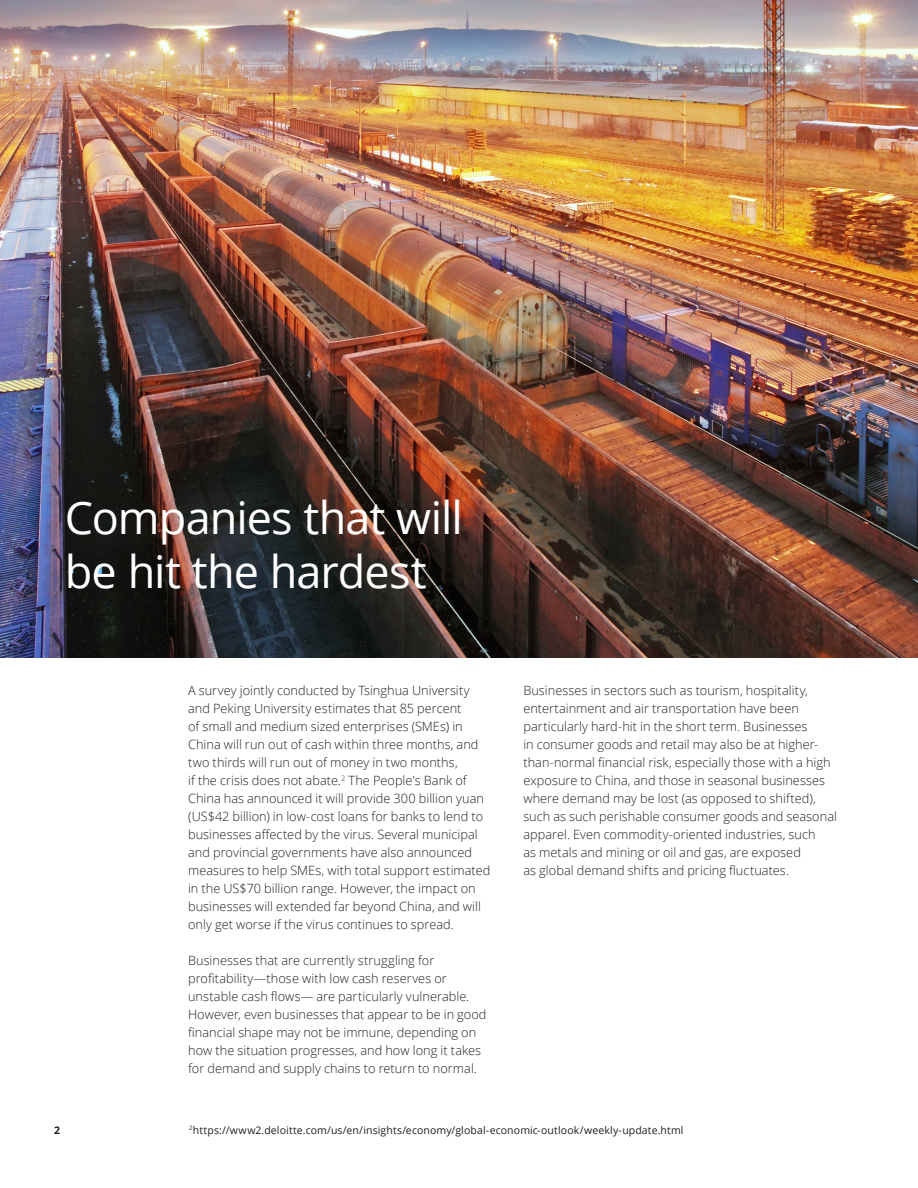
<style>
.page{position:relative;width:918px;height:1188px;background:#fff}
.page>*{position:absolute;margin:0;border:0;box-sizing:border-box;transform-origin:0 0}
.Story_heading_light{font:45px/54px "Open Sans";letter-spacing:-.02em;color:#fff}
.Body_copy__8_5_12pt{font:300 12.75px/18px "Open Sans";letter-spacing:.005em;color:#231f20}
.Subhead_A__8_5_12pt{font:10.5px "Open Sans";letter-spacing:.01em;color:#231f20}
.t1{font:700 10.5px "Open Sans";color:#231f20}
</style>
<div class="page">
<img style="left:0;top:0;width:918px;height:658px">
<p class="Story_heading_light" style="left:65px;top:489px;width:400px">Companies that will be hit the hardest</p>
<p class="Body_copy__8_5_12pt" style="left:188px;top:681px;width:304px">A survey jointly conducted by Tsinghua University and Peking University estimates that 85 percent<br>of small and medium sized enterprises (SMEs) in China will run out of cash within three months, and two thirds will run out of money in two months,<br>if the crisis does not abate.<sup>2</sup> The People’s Bank of China has announced it will provide 300 billion yuan (US$42 billion) in low-cost loans for banks to lend to businesses affected by the virus. Several municipal and provincial governments have also announced measures to help SMEs, with total support estimated in the US$70 billion range. However, the impact on businesses will extended far beyond China, and will only get worse if the virus continues to spread.</p>
<p class="Body_copy__8_5_12pt" style="left:188px;top:951px;width:300px">Businesses that are currently struggling for profitability—those with low cash reserves or unstable cash flows— are particularly vulnerable.<br>However, even businesses that appear to be in good financial shape may not be immune, depending on how the situation progresses, and how long it takes for demand and supply chains to return to normal.</p>
<p class="Body_copy__8_5_12pt" style="left:523px;top:681px;width:315px">Businesses in sectors such as tourism, hospitality, entertainment and air transportation have been particularly hard-hit in the short term. Businesses<br>in consumer goods and retail may also be at higher&shy;than-normal financial risk, especially those with a high exposure to China, and those in seasonal businesses where demand may be lost (as opposed to shifted), such as such perishable consumer goods and seasonal apparel. Even commodity-oriented industries, such<br>as metals and mining or oil and gas, are exposed<br>as global demand shifts and pricing fluctuates.</p>
<p class="t1" style="left:54px;top:1123px;width:7px">2</p>
<p class="Subhead_A__8_5_12pt" style="left:189px;top:1123px;width:496px"><sup>2</sup>https://www2.deloitte.com/us/en/insights/economy/global-economic-outlook/weekly-update.html</p>
</div>
